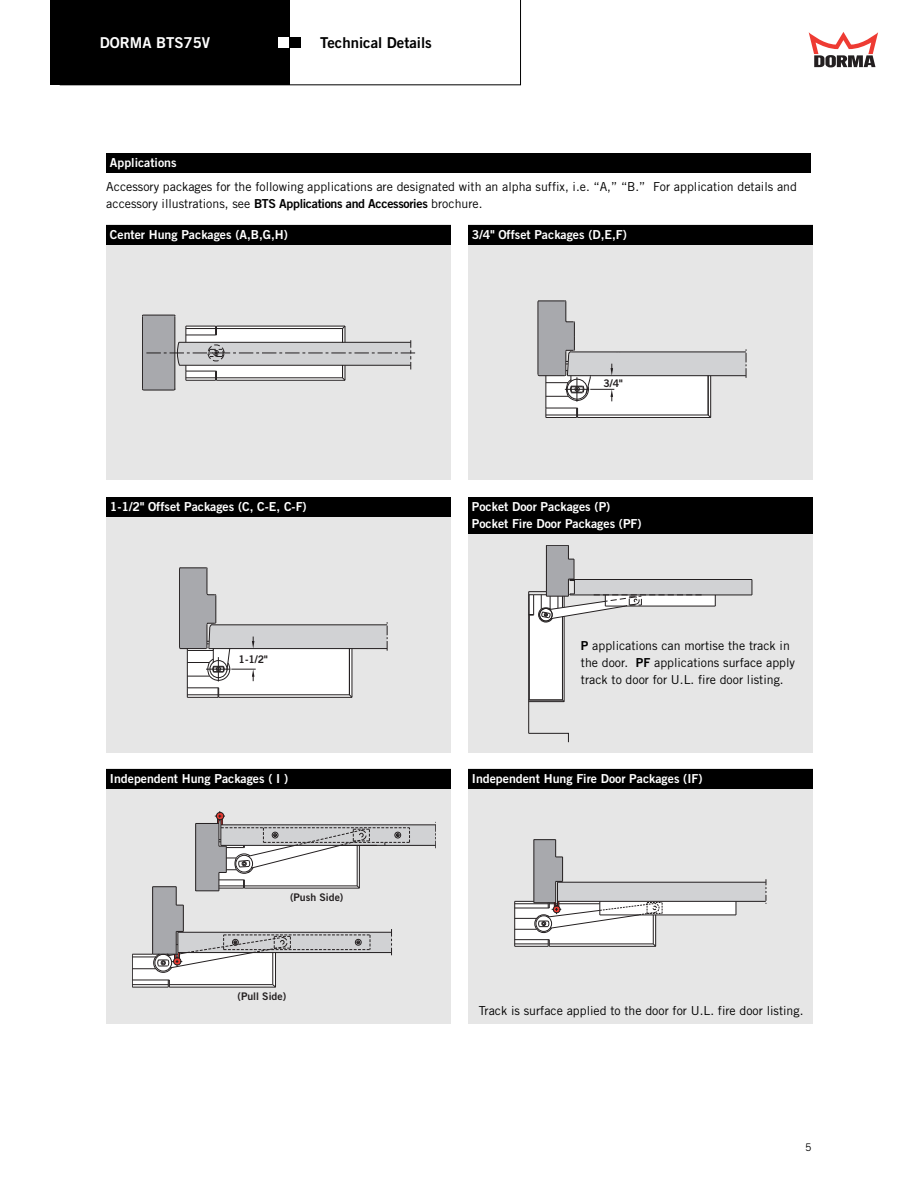
<style>
.page{position:relative;width:918px;height:1188px;background:#fff}
.page>*{position:absolute;margin:0;border:0;box-sizing:border-box;transform-origin:0 0}
.t1{font:15px "Trade Gothic LT Std Bd 2";color:#000}
.t2{font:15px "Trade Gothic LT Std Bd 2";color:#fff}
.t3{font:12.3px/17px "Trade Gothic LT Std";color:#000}
.t4{font:12.3px/17px "Trade Gothic LT Std Bd 2";color:#fff}
.t5{font:10.5px "Trade Gothic LT Std Bd 2";color:#231f20}
.t6{font:10.5px "Trade Gothic LT Std";color:#000}
.s1{font-family:"Trade Gothic LT Std Bd 2"}
</style>
<div class="page">
<svg style="left:809px;top:32px;width:69px;height:35px"></svg>
<div style="left:106px;top:225px;width:345px;height:255px;background:#e6e6e6"></div>
<div style="left:468px;top:225px;width:345px;height:255px;background:#e6e6e6"></div>
<div style="left:106px;top:497px;width:345px;height:255px;background:#e6e6e6"></div>
<div style="left:106px;top:769px;width:345px;height:255px;background:#e6e6e6"></div>
<div style="left:106px;top:153px;width:704px;height:20px;background:#000"></div>
<div style="left:106px;top:225px;width:345px;height:20px;background:#000"></div>
<div style="left:468px;top:225px;width:345px;height:20px;background:#000"></div>
<div style="left:106px;top:497px;width:345px;height:20px;background:#000"></div>
<div style="left:106px;top:769px;width:345px;height:20px;background:#000"></div>
<div style="left:468px;top:497px;width:345px;height:255px;background:#e6e6e6"></div>
<div style="left:468px;top:769px;width:345px;height:255px;background:#e6e6e6"></div>
<div style="left:468px;top:497px;width:345px;height:36px;background:#000"></div>
<div style="left:468px;top:769px;width:345px;height:20px;background:#000"></div>
<svg style="left:179px;top:568px;width:209px;height:130px"></svg>
<hr style="left:143px;top:390px;width:31px;height:1px;background:#231f20">
<svg style="left:142px;top:315px;width:273px;height:75px"></svg>
<svg style="left:538px;top:301px;width:209px;height:117px"></svg>
<hr style="left:528px;top:592px;width:1px;height:141px;background:#231f20">
<svg style="left:528px;top:733px;width:41px;height:9px"></svg>
<svg style="left:529px;top:545px;width:224px;height:157px"></svg>
<div style="left:221px;top:825px;width:214px;height:20px;background:#d1d2d4"></div>
<hr style="left:221px;top:845px;width:214px;height:1px;background:#231f20">
<hr style="left:221px;top:825px;width:214px;height:1px;background:#231f20">
<svg style="left:132px;top:811px;width:278px;height:177px"></svg>
<div style="left:558px;top:882px;width:208px;height:19px;background:#d1d2d4"></div>
<hr style="left:558px;top:882px;width:208px;height:1px;background:#231f20">
<svg style="left:766px;top:879px;width:1px;height:25px"></svg>
<hr style="left:558px;top:901px;width:208px;height:1px;background:#231f20">
<hr style="left:514px;top:901px;width:1px;height:45px;background:#231f20">
<svg style="left:515px;top:839px;width:222px;height:108px"></svg>
<hr style="left:655px;top:915px;width:1px;height:31px;background:#231f20">
<svg style="left:290px;top:0;width:231px;height:85px"></svg>
<div style="left:50px;top:0;width:240px;height:85px;background:#000"></div>
<div style="left:278px;top:37px;width:12px;height:11px;background:#fff"></div>
<div style="left:290px;top:37px;width:11px;height:11px;background:#000"></div>
<p class="t2" style="left:100px;top:37px;width:112px">DORMA BTS75V</p>
<p class="t1" style="left:320px;top:37px;width:113px">Technical Details</p>
<p class="t4" style="left:110px;top:155px;width:68px">Applications</p>
<p class="t3" style="left:106px;top:179px;width:692px">Accessory packages for the following applications are designated with an alpha suffix, i.e. “A,” “B.” For application details and accessory illustrations, see <span class="s1">BTS Applications and Accessories</span> brochure.</p>
<p class="t4" style="left:110px;top:227px;width:179px">Center Hung Packages (A,B,G,H)</p>
<p class="t4" style="left:472px;top:227px;width:156px">3/4" Offset Packages (D,E,F)</p>
<p class="t4" style="left:110px;top:499px;width:198px">1-1/2" Offset Packages (C, C-E, C-F)</p>
<p class="t5" style="left:239px;top:655px;width:31px">1-1/2"</p>
<p class="t4" style="left:110px;top:771px;width:180px">Independent Hung Packages ( I )</p>
<p class="t5" style="left:290px;top:893px;width:55px">(Push Side)</p>
<p class="t5" style="left:238px;top:993px;width:50px">(Pull Side)</p>
<p class="t5" style="left:603px;top:379px;width:21px">3/4"</p>
<p class="t4" style="left:472px;top:499px;width:171px">Pocket Door Packages (P)<br>Pocket Fire Door Packages (PF)</p>
<p class="t3" style="left:581px;top:638px;width:216px"><span class="s1">P</span> applications can mortise the track in the door. <span class="s1">PF</span> applications surface apply track to door for U.L. fire door listing.</p>
<p class="t4" style="left:472px;top:771px;width:232px">Independent Hung Fire Door Packages (IF)</p>
<p class="t3" style="left:479px;top:1003px;width:326px">Track is surface applied to the door for U.L. fire door listing.</p>
<p class="t6" style="left:805px;top:1143px;width:8px">5</p>
</div>
